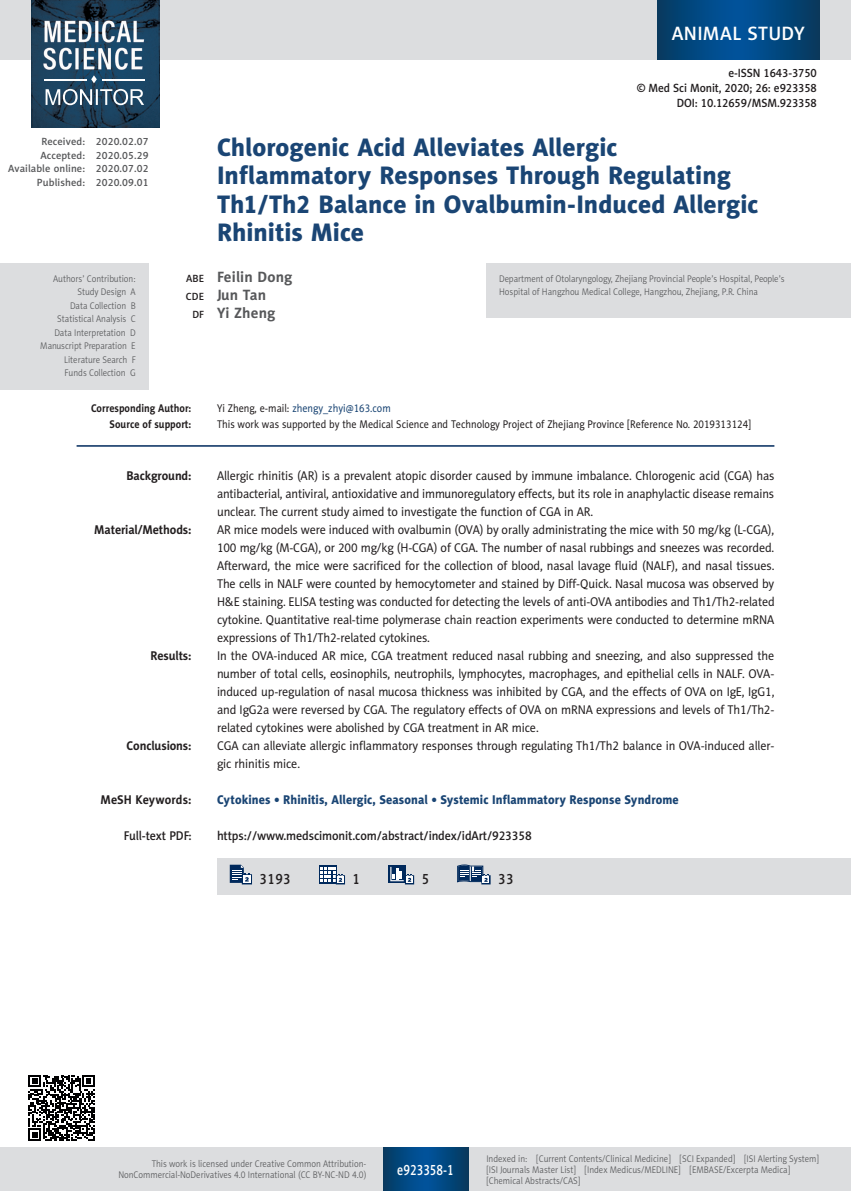
<style>
.page{position:relative;width:851px;height:1191px;background:#fff}
.page>*{position:absolute;margin:0;border:0;box-sizing:border-box;transform-origin:0 0}
.MSM_Tytul{font:25.5px/28.5px "Naomi Sans EFN Heavy";color:#1a4574}
.t1{font:19.5px "Naomi Sans EFN Medium";letter-spacing:.015em;color:#fff}
.MSM_Autorzy{font:700 15px "Naomi Sans EFN";letter-spacing:.01em;color:#57585a}
.MSM_e-PAGINA{font:15px "Naomi Sans EFN Medium";color:#fff;scale:.8 1}
.MSM_dane{font:15px "Naomi Sans EFN Medium";letter-spacing:.03em;color:#231f20;scale:.9 1}
.MSM_Summary_body{font:12.75px/18px "Naomi Sans EFN";letter-spacing:-.01em;color:#231f20;text-align:justify;scale:.95 1}
.MSM_keywords{font:12.75px "Naomi Sans EFN Heavy";letter-spacing:.005em;color:#1a4574;scale:.95 1}
.MSM_full_text_pdf{font:12.75px "Naomi Sans EFN Medium";letter-spacing:-.01em;color:#231f20;scale:.95 1}
.MSM_Summary_body-2{font:700 12.75px "Naomi Sans EFN";letter-spacing:-.01em;color:#231f20;scale:.95 1}
.MSM_keywords-2{font:700 12.75px "Naomi Sans EFN";letter-spacing:.005em;color:#231f20;scale:.95 1}
.MSM_full_text_pdf-2{font:12px "Naomi Sans EFN Medium";letter-spacing:-.01em;color:#231f20;scale:.95 1}
.MSM_Support{font:11.25px "Naomi Sans EFN";color:#231f20;scale:.9 1}
.MSM_Adres{font:11.25px "Naomi Sans EFN";color:#1a4574;scale:.9 1}
.MSM_Adres-2{font:700 11.25px "Naomi Sans EFN";color:#231f20;scale:.9 1}
.MSM_Support-2{font:700 11.25px "Naomi Sans EFN";color:#231f20;scale:.9 1}
.t2{font:10.5px "Naomi Sans EFN Medium";letter-spacing:.01em;color:#57585a}
.MSM_Afiliacja{font:9.75px/11.2px "Naomi Sans EFN Light";color:#57585a;scale:.9 1}
.s1{font-family:"Naomi Sans EFN Medium";font-weight:400;font-size:10.5px;color:#231f20}
.s2{color:#231f20}
</style>
<div class="page">
<div style="left:217px;top:858px;width:633px;height:36px;background:#dcdddf"></div>
<svg style="left:230px;top:864px;width:22px;height:20px"></svg>
<div style="left:319px;top:865px;width:17px;height:18px;background:#00295c"></div>
<svg style="left:320px;top:866px;width:25px;height:18px"></svg>
<div style="left:388px;top:865px;width:18px;height:18px;background:#00295c"></div>
<svg style="left:390px;top:867px;width:24px;height:17px"></svg>
<svg style="left:457px;top:864px;width:33px;height:20px"></svg>
<hr style="left:77px;top:445px;width:697px;height:2px;background:#00295c">
<div style="left:0;top:264px;width:148px;height:126px;background:#dcdddf"></div>
<div style="left:486px;top:264px;width:364px;height:54px;background:#dcdddf"></div>
<svg style="left:28px;top:1075px;width:67px;height:66px"></svg>
<div style="left:0;top:1148px;width:850px;height:43px;background:#dcdddf"></div>
<svg style="left:383px;top:1147px;width:85px;height:43px;background:#02477e"></svg>
<div style="left:0;top:0;width:850px;height:60px;background:#dcdddf"></div>
<img style="left:32px;top:0;width:127px;height:128px">
<img style="left:45px;top:79px;width:41px;height:1px">
<img style="left:103px;top:79px;width:41px;height:1px">
<svg style="left:91px;top:75px;width:6px;height:8px"></svg>
<img style="left:46px;top:89px;width:98px;height:16px">
<svg style="left:657px;top:0;width:162px;height:60px;background:#02477e"></svg>
<h2 class="t1" style="left:671px;top:22px;width:134px">ANIMAL STUDY</h2>
<p class="t2" style="left:41px;top:136px;width:109px">Received: 2020.02.07</p>
<p class="t2" style="left:40px;top:149px;width:110px">Accepted: 2020.05.29</p>
<p class="t2" style="left:8px;top:163px;width:142px">Available online: 2020.07.02</p>
<p class="t2" style="left:37px;top:176px;width:113px">Published: 2020.09.01</p>
<p class="MSM_Afiliacja" style="left:53px;top:273px;width:93px">Authors’ Contribution:</p>
<p class="MSM_Afiliacja" style="left:77px;top:286px;width:66px">Study Design A</p>
<p class="MSM_Afiliacja" style="left:70px;top:300px;width:74px">Data Collection B</p>
<p class="MSM_Afiliacja" style="left:57px;top:313px;width:89px">Statistical Analysis C</p>
<p class="MSM_Afiliacja" style="left:54px;top:327px;width:92px">Data Interpretation D</p>
<p class="MSM_Afiliacja" style="left:40px;top:340px;width:107px">Manuscript Preparation E</p>
<p class="MSM_Afiliacja" style="left:64px;top:354px;width:81px">Literature Search F</p>
<p class="MSM_Afiliacja" style="left:65px;top:367px;width:80px">Funds Collection G</p>
<p class="MSM_full_text_pdf-2" style="left:728px;top:66px;width:95px">e-ISSN 1643-3750</p>
<p class="MSM_full_text_pdf-2" style="left:636px;top:81px;width:191px">© Med Sci Monit, 2020; 26: e923358</p>
<p class="MSM_full_text_pdf-2" style="left:676px;top:96px;width:149px">DOI: 10.12659/MSM.923358</p>
<p class="MSM_Tytul" style="left:217px;top:132px;width:543px">Chlorogenic Acid Alleviates Allergic Inflammatory Responses Through Regulating Th1/Th2 Balance in Ovalbumin-Induced Allergic Rhinitis Mice</p>
<p class="MSM_Autorzy" style="left:186px;top:268px;width:108px"><span class="s1">ABE</span> Feilin Dong</p>
<p class="MSM_Autorzy" style="left:186px;top:286px;width:82px"><span class="s1">CDE</span> Jun Tan</p>
<p class="MSM_Autorzy" style="left:192px;top:304px;width:84px"><span class="s1">DF</span> Yi Zheng</p>
<p class="MSM_Afiliacja" style="left:499px;top:272px;width:318px;line-height:13.5px">Department of Otolaryngology, Zhejiang Provincial People’s Hospital, People’s<br>Hospital of Hangzhou Medical College, Hangzhou, Zhejiang, P.R. China</p>
<p class="MSM_Adres-2" style="left:91px;top:402px;width:113px">Corresponding Author:</p>
<p class="MSM_Adres" style="left:217px;top:402px;width:195px"><span class="s2">Yi Zheng, e-mail:</span> zhengy_zhyi@163.com</p>
<p class="MSM_Support-2" style="left:110px;top:418px;width:92px">Source of support:</p>
<p class="MSM_Support" style="left:217px;top:418px;width:595px">This work was supported by the Medical Science and Technology Project of Zhejiang Province [Reference No. 2019313124]</p>
<p class="MSM_Summary_body-2" style="left:126px;top:468px;width:70px">Background:</p>
<p class="MSM_Summary_body" style="left:217px;top:467px;width:588px">Allergic rhinitis (AR) is a prevalent atopic disorder caused by immune imbalance. Chlorogenic acid (CGA) has antibacterial, antiviral, antioxidative and immunoregulatory effects, but its role in anaphylactic disease remains unclear. The current study aimed to investigate the function of CGA in AR.</p>
<p class="MSM_Summary_body-2" style="left:94px;top:522px;width:104px">Material/Methods:</p>
<p class="MSM_Summary_body" style="left:217px;top:521px;width:588px">AR mice models were induced with ovalbumin (OVA) by orally administrating the mice with 50 mg/kg (L-CGA), 100 mg/kg (M-CGA), or 200 mg/kg (H-CGA) of CGA. The number of nasal rubbings and sneezes was recorded.<br>Afterward, the mice were sacrificed for the collection of blood, nasal lavage fluid (NALF), and nasal tissues.<br>The cells in NALF were counted by hemocytometer and stained by Diff-Quick. Nasal mucosa was observed by H&amp;E staining. ELISA testing was conducted for detecting the levels of anti-OVA antibodies and Th1/Th2-related cytokine. Quantitative real-time polymerase chain reaction experiments were conducted to determine mRNA expressions of Th1/Th2-related cytokines.</p>
<p class="MSM_Summary_body-2" style="left:150px;top:648px;width:45px">Results:</p>
<p class="MSM_Summary_body" style="left:217px;top:647px;width:588px">In the OVA-induced AR mice, CGA treatment reduced nasal rubbing and sneezing, and also suppressed the number of total cells, eosinophils, neutrophils, lymphocytes, macrophages, and epithelial cells in NALF. OVA&shy;induced up-regulation of nasal mucosa thickness was inhibited by CGA, and the effects of OVA on IgE, IgG1, and IgG2a were reversed by CGA. The regulatory effects of OVA on mRNA expressions and levels of Th1/Th2- related cytokines were abolished by CGA treatment in AR mice.</p>
<p class="MSM_Summary_body-2" style="left:127px;top:738px;width:70px">Conclusions:</p>
<p class="MSM_Summary_body" style="left:217px;top:737px;width:588px">CGA can alleviate allergic inflammatory responses through regulating Th1/Th2 balance in OVA-induced aller&shy;gic rhinitis mice.</p>
<p class="MSM_keywords-2" style="left:100px;top:792px;width:97px">MeSH Keywords:</p>
<p class="MSM_keywords" style="left:217px;top:792px;width:487px">Cytokines • Rhinitis, Allergic, Seasonal • Systemic Inflammatory Response Syndrome</p>
<p class="MSM_full_text_pdf" style="left:124px;top:828px;width:73px">Full-text PDF:</p>
<p class="MSM_full_text_pdf" style="left:217px;top:828px;width:333px">https://www.medscimonit.com/abstract/index/idArt/923358</p>
<p class="MSM_dane" style="left:259px;top:870px;width:36px">3193</p>
<p class="MSM_dane" style="left:352px;top:870px;width:10px">1</p>
<p class="MSM_dane" style="left:421px;top:870px;width:10px">5</p>
<p class="MSM_dane" style="left:498px;top:870px;width:19px">33</p>
<p class="MSM_Afiliacja" style="left:118px;top:1158px;width:277px;text-align:right">This work is licensed under Creative Common Attribution-<br>NonCommercial-NoDerivatives 4.0 International (CC BY-NC-ND 4.0)</p>
<p class="MSM_e-PAGINA" style="left:397px;top:1160px;width:72px">e923358-1</p>
<p class="MSM_Afiliacja" style="left:486px;top:1152px;width:371px">Indexed in: [Current Contents/Clinical Medicine] [SCI Expanded] [ISI Alerting System] [ISI Journals Master List] [Index Medicus/MEDLINE] [EMBASE/Excerpta Medica] [Chemical Abstracts/CAS]</p>
</div>
